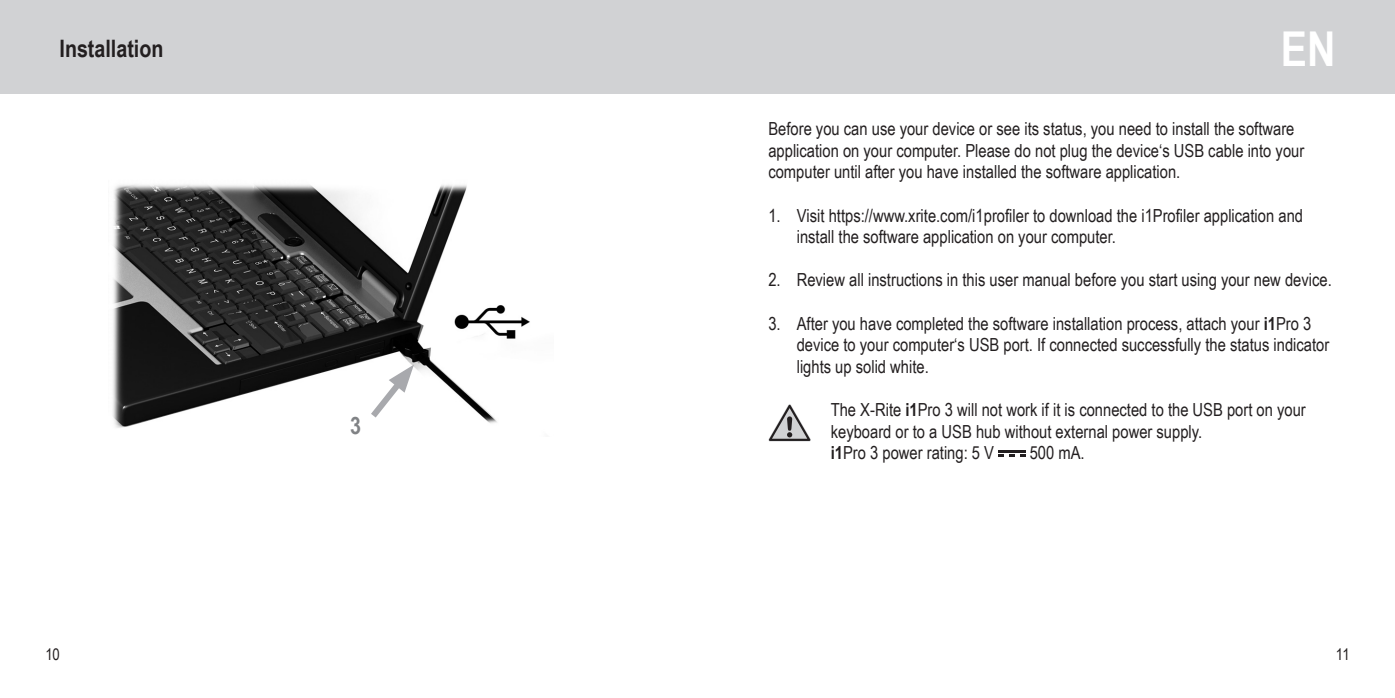
<style>
.page{position:relative;width:1395px;height:698px;background:#fff}
.page>*{position:absolute;margin:0;border:0;box-sizing:border-box;transform-origin:0 0}
.t1{font:700 48px "Arial Narrow";color:#fff}
.Headline{font:700 24px "Arial Narrow";color:#231f20}
.t2{font:700 24px "Arial Narrow";color:#808285}
.Standard_text{font:18px/21.6px "Arial Narrow";color:#231f20}
.t3{font:16px "Arial Narrow";color:#231f20}
.s1{font-weight:700}
</style>
<div class="page">
<div style="left:0;top:0;width:1395px;height:94px;background:#d1d2d4"></div>
<svg style="left:768px;top:404px;width:43px;height:37px"></svg>
<hr style="left:998px;top:450px;width:27px;height:2px;background:#231f20">
<img style="left:112px;top:184px;width:418px;height:244px">
<svg style="left:365px;top:364px;width:49px;height:60px"></svg>
<p class="Headline" style="left:60px;top:30px;width:105px">Installation</p>
<p class="t2" style="left:350px;top:407px;width:12px">3</p>
<h1 class="t1" style="left:1280px;top:13px;width:56px">EN</h1>
<p class="Standard_text" style="left:768px;top:117px;width:537px">Before you can use your device or see its status, you need to install the software application on your computer. Please do not plug the device‘s USB cable into your computer until after you have installed the software application.</p>
<p class="Standard_text" style="left:797px;top:204px;width:508px;text-indent:-28px">1. Visit https://www.xrite.com/i1profiler to download the i1Profiler application and install the software application on your computer.</p>
<p class="Standard_text" style="left:768px;top:268px;width:565px">2. Review all instructions in this user manual before you start using your new device.</p>
<p class="Standard_text" style="left:797px;top:312px;width:534px;text-indent:-28px">3. After you have completed the software installation process, attach your <span class="s1">i1</span>Pro 3 device to your computer‘s USB port. If connected successfully the status indicator lights up solid white.</p>
<p class="Standard_text" style="left:831px;top:398px;width:477px">The X-Rite <span class="s1">i1</span>Pro 3 will not work if it is connected to the USB port on your keyboard or to a USB hub without external power supply.</p>
<p class="Standard_text" style="left:831px;top:441px;width:165px"><span class="s1">i1</span>Pro 3 power rating: 5 V</p>
<p class="Standard_text" style="left:1029px;top:441px;width:56px">500 mA.</p>
<p class="t3" style="left:45px;top:642px;width:16px">10</p>
<p class="t3" style="left:1336px;top:642px;width:15px">11</p>
</div>
